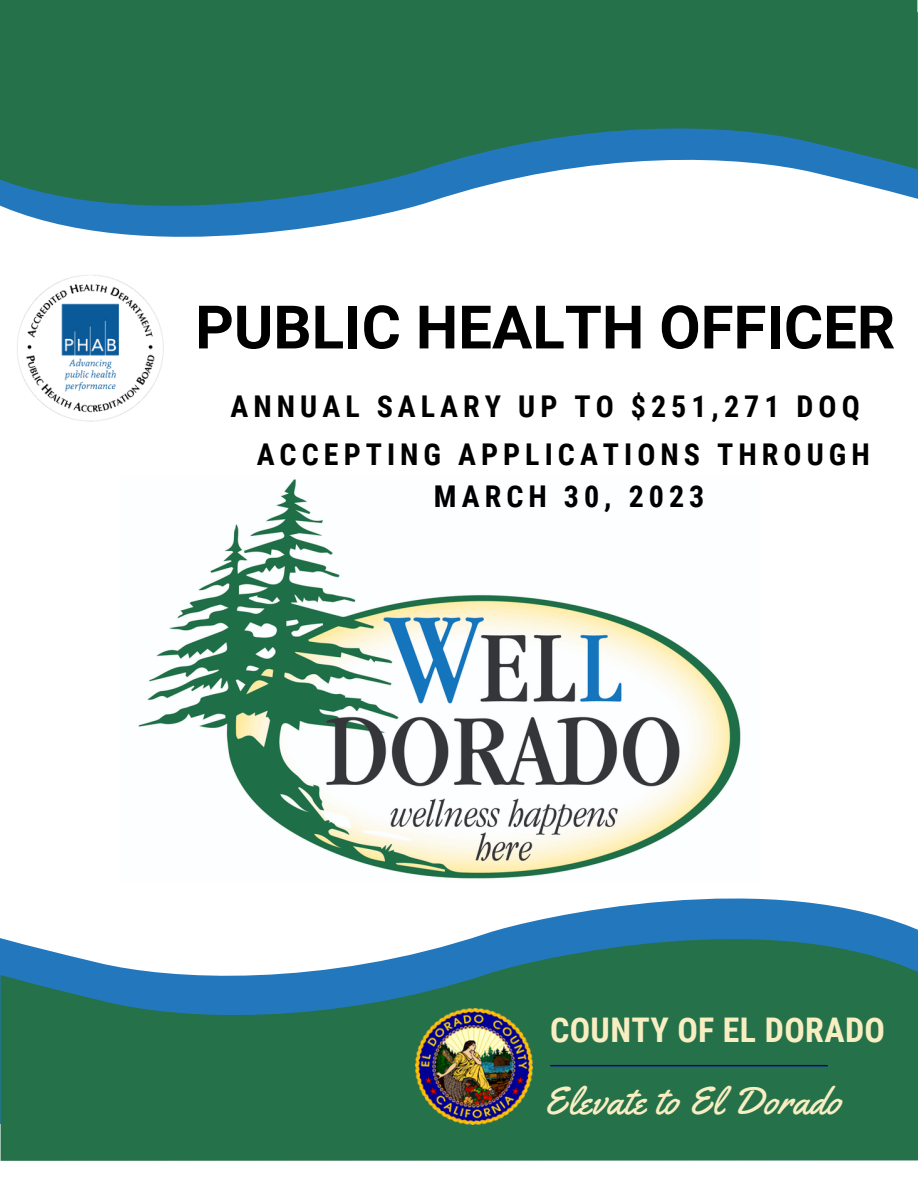
<style>
.page{position:relative;width:918px;height:1188px;background:#fff}
.page>*{position:absolute;margin:0;border:0;box-sizing:border-box;transform-origin:0 0}
.t1{font:700 60px "Roboto";color:#000}
.t2{font:38.7px "Yellowtail";letter-spacing:.025em;color:#f8eec2}
.t3{font:700 33.9px "Roboto Condensed";letter-spacing:.01em;color:#f8eec2}
.t4{font:700 30px/48.3px "Roboto Condensed";letter-spacing:.17em;color:#000}
</style>
<div class="page">
<svg style="left:0;top:0;width:917px;height:237px;fill:#25714a"></svg>
<svg style="left:1px;top:903px;width:917px;height:258px;background:#448676"></svg>
<img style="left:138px;top:479px;width:603px;height:400px">
<img style="left:17px;top:275px;width:147px;height:147px">
<img style="left:416px;top:1008px;width:116px;height:117px">
<hr style="left:551px;top:1065px;width:276px;height:1px;background:#0f0492">
<h1 class="t1" style="left:195px;top:293px;width:702px">PUBLIC HEALTH OFFICER</h1>
<p class="t4" style="left:257px;top:383px;width:615px;text-indent:-26px">ANNUAL SALARY UP TO $251,271 DOQ<br>ACCEPTING APPLICATIONS THROUGH</p>
<p class="t4" style="left:434px;top:472px;width:272px">MARCH 30, 2023</p>
<p class="t3" style="left:550px;top:1011px;width:337px">COUNTY OF EL DORADO</p>
<p class="t2" style="left:544px;top:1077px;width:299px">Elevate to El Dorado</p>
</div>
